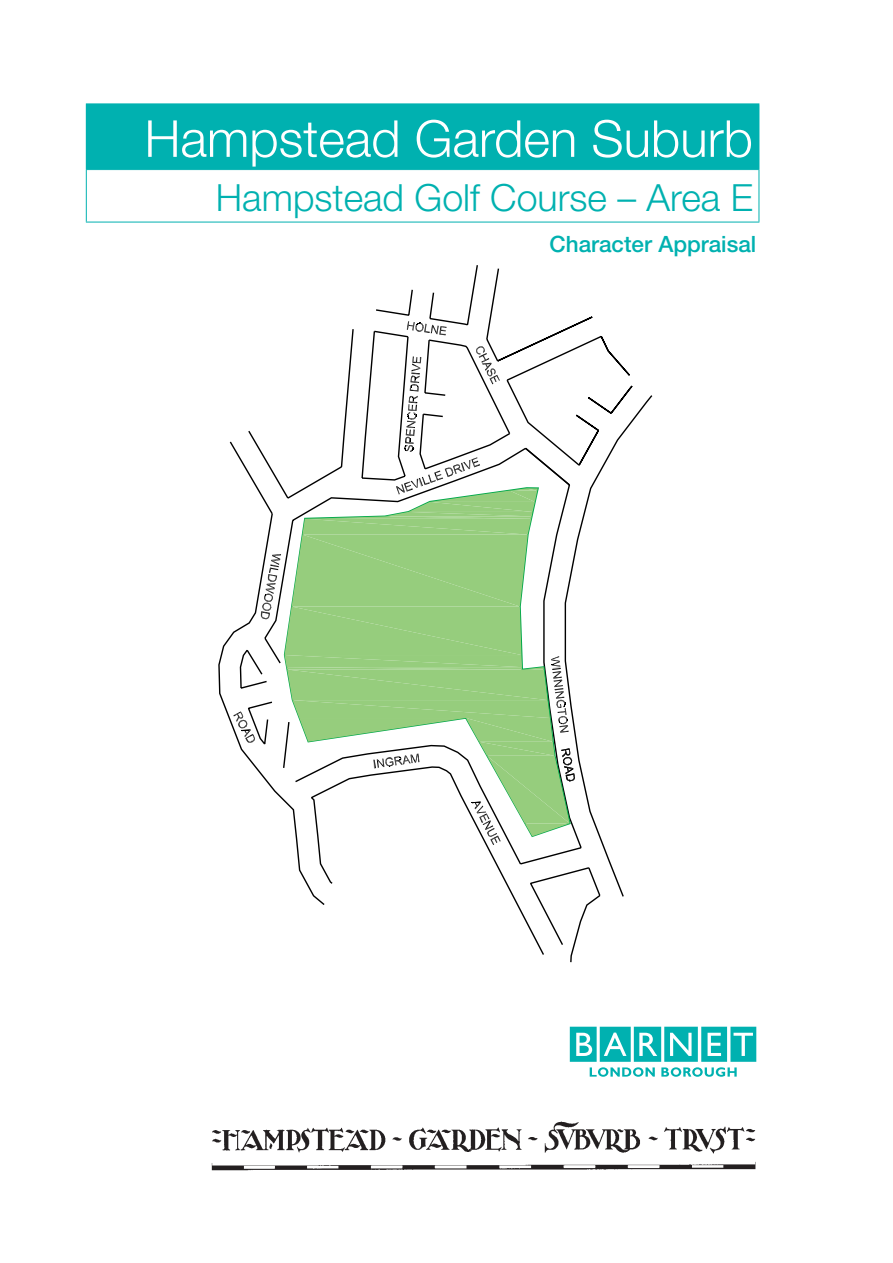
<style>
.page{position:relative;width:893px;height:1263px;background:#fff}
.page>*{position:absolute;margin:0;border:0;box-sizing:border-box;transform-origin:0 0}
.t1{font:300 51px "Helvetica Neue";color:#fff}
.t2{font:300 37.5px "Helvetica Neue";color:#00b1b0}
.Title_Sub{font:500 22.5px "Helvetica Neue";color:#00b1b0}
</style>
<div class="page">
<svg style="left:218px;top:395px;width:434px;height:560px"></svg>
<svg style="left:569px;top:866px;width:33px;height:96px"></svg>
<svg style="left:228px;top:265px;width:406px;height:580px"></svg>
<img style="left:211px;top:1121px;width:545px;height:50px">
<svg style="left:570px;top:1027px;width:186px;height:50px"></svg>
<div style="left:86px;top:104px;width:673px;height:66px;background:#00b1b0"></div>
<hr style="left:86px;top:103px;width:673px;height:1px;background:#00b1b0">
<hr style="left:86px;top:170px;width:1px;height:52px;background:#00b1b0">
<hr style="left:758px;top:170px;width:1px;height:52px;background:#00b1b0">
<hr style="left:86px;top:222px;width:673px;height:1px;background:#00b1b0">
<p class="t1" style="left:145px;top:108px;width:610px">Hampstead Garden Suburb</p>
<p class="t2" style="left:216px;top:174px;width:538px">Hampstead Golf Course – Area E</p>
<p class="Title_Sub" style="left:549px;top:231px;width:208px">Character Appraisal</p>
</div>
